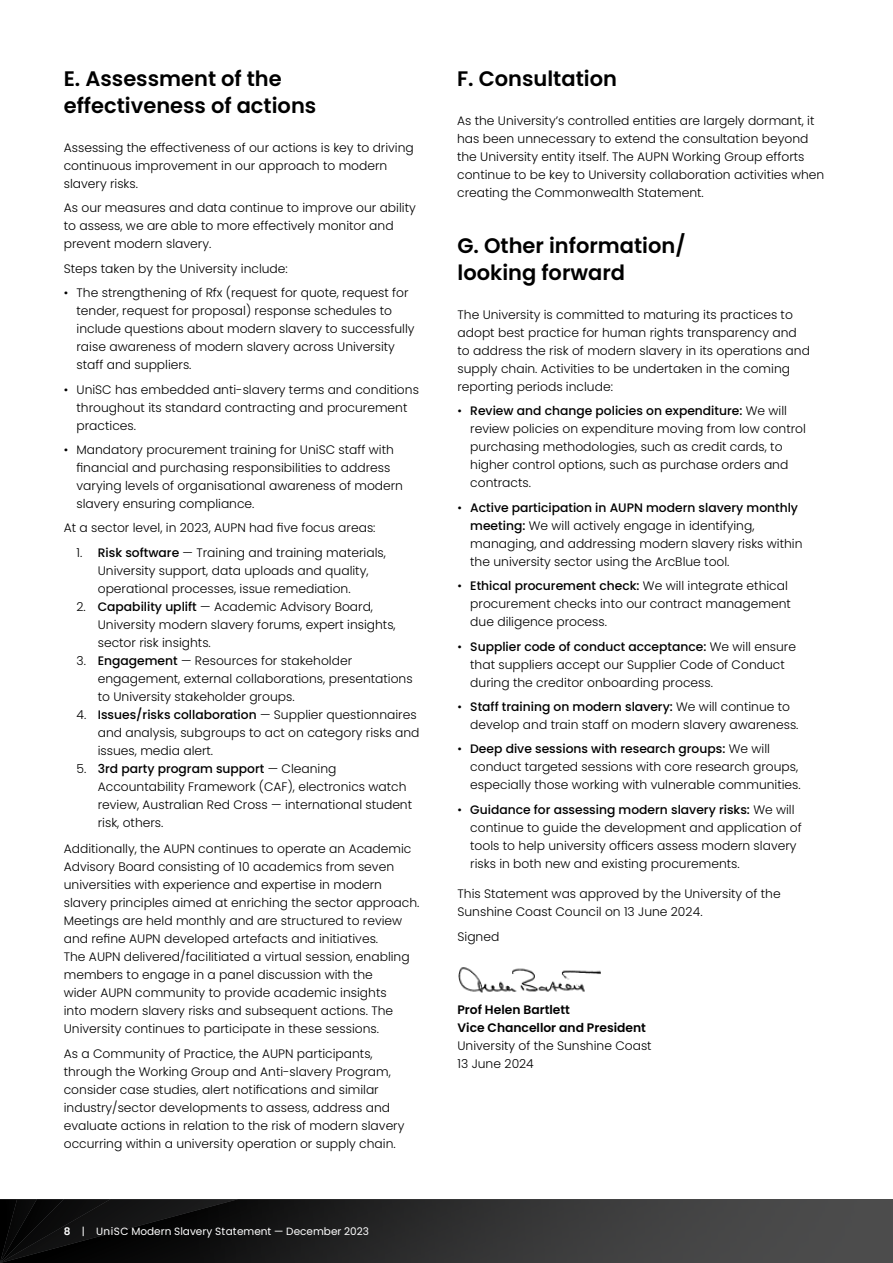
<style>
.page{position:relative;width:893px;height:1263px;background:#fff}
.page>*{position:absolute;margin:0;border:0;box-sizing:border-box;transform-origin:0 0}
.t1{font:600 21px/27px "Poppins";color:#000}
.t2{font:300 12.3px/18px "Poppins";color:#000}
.t3{font:600 12.3px/18.1px "Poppins";color:#000}
.t4{font:10.5px "Poppins";color:#fff}
.s1{font-weight:500}
.s2{font-weight:600}
</style>
<div class="page">
<svg style="left:238px;top:1199px;width:655px;height:64px;background:#363636"></svg>
<svg style="left:0;top:1199px;width:238px;height:64px;background:#0b0b0c"></svg>
<img style="left:458px;top:967px;width:143px;height:26px">
<h1 class="t1" style="left:64px;top:65px;width:254px">E. Assessment of the effectiveness of actions</h1>
<p class="t2" style="left:64px;top:139px;width:352px">Assessing the effectiveness of our actions is key to driving continuous improvement in our approach to modern slavery risks.</p>
<p class="t2" style="left:64px;top:199px;width:354px">As our measures and data continue to improve our ability to assess, we are able to more effectively monitor and prevent modern slavery.</p>
<p class="t2" style="left:64px;top:260px;width:226px">Steps taken by the University include:</p>
<p class="t2" style="left:77px;top:284px;width:340px;text-indent:-13px">• The strengthening of Rfx (request for quote, request for tender, request for proposal) response schedules to include questions about modern slavery to successfully raise awareness of modern slavery across University staff and suppliers.</p>
<p class="t2" style="left:77px;top:380px;width:344px;text-indent:-13px">• UniSC has embedded anti-slavery terms and conditions throughout its standard contracting and procurement practices.</p>
<p class="t2" style="left:77px;top:441px;width:328px;text-indent:-13px">• Mandatory procurement training for UniSC staff with financial and purchasing responsibilities to address varying levels of organisational awareness of modern slavery ensuring compliance.</p>
<p class="t2" style="left:64px;top:519px;width:313px">At a sector level, in 2023, AUPN had five focus areas:</p>
<p class="t2" style="left:98px;top:543px;width:290px;text-indent:-21px">1. <span class="s1">Risk software</span> — Training and training materials,<br>University support, data uploads and quality, operational processes, issue remediation.</p>
<p class="t2" style="left:98px;top:597px;width:299px;text-indent:-21px">2. <span class="s1">Capability uplift</span> — Academic Advisory Board,<br>University modern slavery forums, expert insights, sector risk insights.</p>
<p class="t2" style="left:98px;top:651px;width:316px;text-indent:-21px">3. <span class="s1">Engagement</span> — Resources for stakeholder engagement, external collaborations, presentations to University stakeholder groups.</p>
<p class="t2" style="left:98px;top:705px;width:323px;text-indent:-21px">4. <span class="s1">Issues/risks collaboration</span> — Supplier questionnaires and analysis, subgroups to act on category risks and issues, media alert.</p>
<p class="t2" style="left:98px;top:759px;width:316px;text-indent:-21px">5. <span class="s1">3rd party program support</span> — Cleaning Accountability Framework (CAF), electronics watch review, Australian Red Cross — international student risk, others.</p>
<p class="t2" style="left:64px;top:840px;width:357px">Additionally, the AUPN continues to operate an Academic Advisory Board consisting of 10 academics from seven universities with experience and expertise in modern slavery principles aimed at enriching the sector approach.<br>Meetings are held monthly and are structured to review and refine AUPN developed artefacts and initiatives.<br>The AUPN delivered/facilitiated a virtual session, enabling members to engage in a panel discussion with the<br>wider AUPN community to provide academic insights<br>into modern slavery risks and subsequent actions. The University continues to participate in these sessions.</p>
<p class="t2" style="left:64px;top:1044px;width:342px">As a Community of Practice, the AUPN participants, through the Working Group and Anti-slavery Program, consider case studies, alert notifications and similar industry/sector developments to assess, address and evaluate actions in relation to the risk of modern slavery occurring within a university operation or supply chain.</p>
<p class="t4" style="left:64px;top:1225px;width:307px"><span class="s2">8</span> | UniSC Modern Slavery Statement — December 2023</p>
<h1 class="t1" style="left:457px;top:65px;width:161px">F. Consultation</h1>
<p class="t2" style="left:457px;top:112px;width:369px">As the University’s controlled entities are largely dormant, it has been unnecessary to extend the consultation beyond the University entity itself. The AUPN Working Group efforts continue to be key to University collaboration activities when creating the Commonwealth Statement.</p>
<h1 class="t1" style="left:457px;top:232px;width:230px">G. Other information/ looking forward</h1>
<p class="t2" style="left:457px;top:306px;width:354px">The University is committed to maturing its practices to adopt best practice for human rights transparency and to address the risk of modern slavery in its operations and supply chain. Activities to be undertaken in the coming reporting periods include:</p>
<p class="t2" style="left:470px;top:402px;width:337px;text-indent:-13px">• <span class="s1">Review and change policies on expenditure:</span> We will review policies on expenditure moving from low control purchasing methodologies, such as credit cards, to higher control options, such as purchase orders and contracts.</p>
<p class="t2" style="left:470px;top:498px;width:334px;text-indent:-13px">• <span class="s1">Active participation in AUPN modern slavery monthly meeting:</span> We will actively engage in identifying, managing, and addressing modern slavery risks within the university sector using the ArcBlue tool.</p>
<p class="t2" style="left:470px;top:577px;width:322px;text-indent:-13px">• <span class="s1">Ethical procurement check:</span> We will integrate ethical procurement checks into our contract management due diligence process.</p>
<p class="t2" style="left:470px;top:637px;width:327px;text-indent:-13px">• <span class="s1">Supplier code of conduct acceptance:</span> We will ensure that suppliers accept our Supplier Code of Conduct during the creditor onboarding process.</p>
<p class="t2" style="left:470px;top:698px;width:330px;text-indent:-13px">• <span class="s1">Staff training on modern slavery:</span> We will continue to develop and train staff on modern slavery awareness.</p>
<p class="t2" style="left:470px;top:740px;width:332px;text-indent:-13px">• <span class="s1">Deep dive sessions with research groups:</span> We will conduct targeted sessions with core research groups, especially those working with vulnerable communities.</p>
<p class="t2" style="left:470px;top:800px;width:333px;text-indent:-13px">• <span class="s1">Guidance for assessing modern slavery risks:</span> We will continue to guide the development and application of tools to help university officers assess modern slavery risks in both new and existing procurements.</p>
<p class="t2" style="left:457px;top:885px;width:325px">This Statement was approved by the University of the<br>Sunshine Coast Council on 13 June 2024.</p>
<p class="t2" style="left:457px;top:927px;width:43px">Signed</p>
<p class="t3" style="left:457px;top:1000px;width:190px">Prof Helen Bartlett<br>Vice Chancellor and President</p>
<p class="t2" style="left:457px;top:1037px;width:196px">University of the Sunshine Coast<br>13 June 2024</p>
</div>
